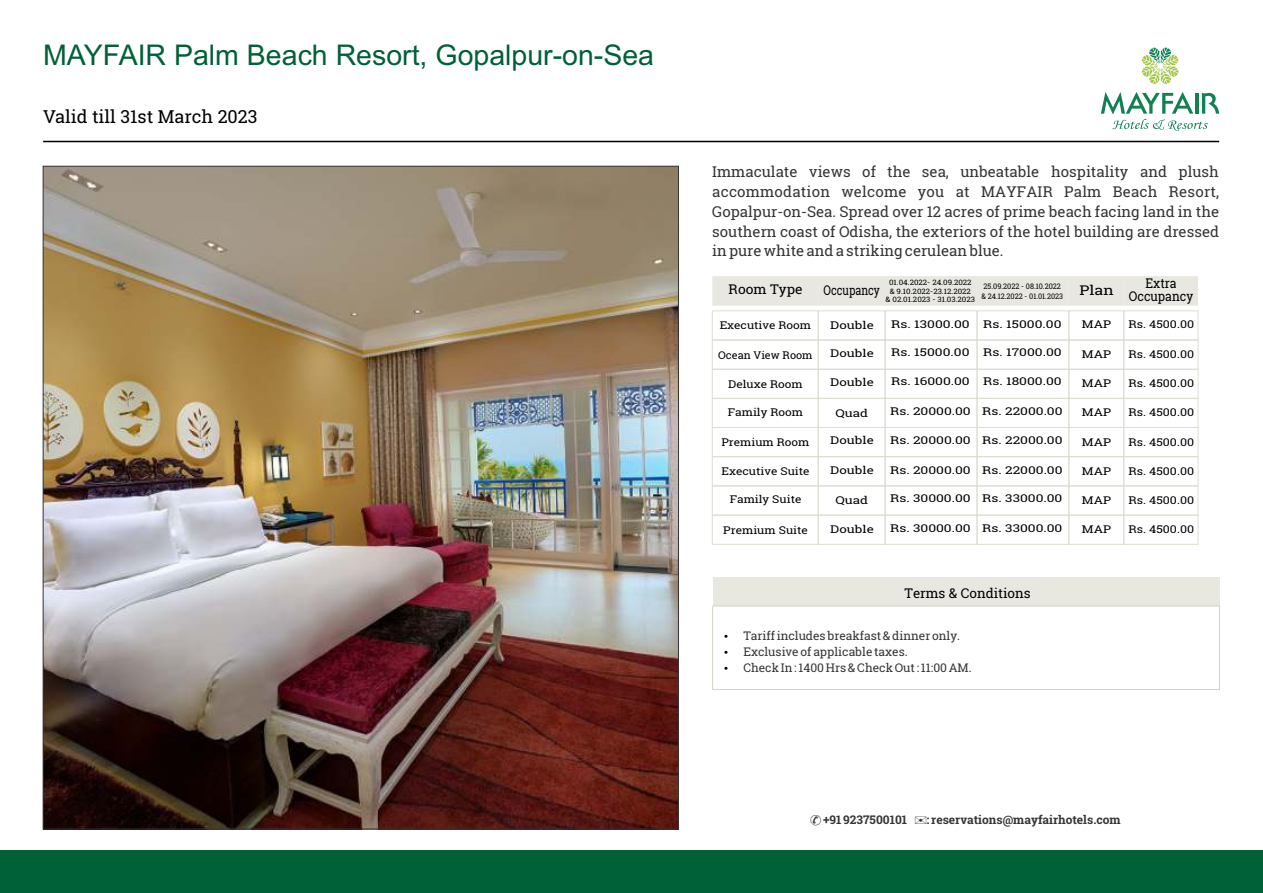
<style>
.page{position:relative;width:1263px;height:893px;background:#fff}
.page>*{position:absolute;margin:0;border:0;box-sizing:border-box;transform-origin:0 0}
.t1{font:28.5px "Arial";color:#006038}
.t2{font:18px "Roboto Slab";color:#000}
.t3{font:15px/19.8px "Roboto Slab";color:#373435;text-align:justify}
.t4{font:13.5px "Roboto Slab";color:#000}
.t5{font:13.5px/13.5px "Roboto Slab";color:#000;text-align:center;scale:.9 1}
.t6{font:13.5px "Roboto Slab";color:#000;scale:.79 1}
.t7{font:13.5px "Roboto Slab";color:#000;scale:1.18 1}
.t8{font:12px/15.9px "Roboto Slab";color:#373435}
.t9{font:700 12px "Roboto Slab";color:#373435}
.t10{font:10.8px "Roboto Slab";color:#000;scale:1.27 1}
.t11{font:10.8px "Roboto Slab";color:#000;scale:1.11 1}
.t12{font:10.8px "Roboto Slab";color:#000;scale:1.15 1}
.t13{font:10.8px "Roboto Slab";color:#000;scale:1.23 1}
.t14{font:10.8px "Roboto Slab";color:#000;scale:1.18 1}
.t15{font:10.8px "Roboto Slab";color:#000}
.t16{font:7.65px/10.1px "Roboto Slab";color:#000;scale:.95 1}
.t17{font:7.5px/8.4px "Roboto Slab";color:#000;text-align:center;scale:1.06 1}
</style>
<div class="page">
<div style="left:1px;top:850px;width:1262px;height:43px;background:#006038"></div>
<div style="left:713px;top:578px;width:506px;height:28px;background:#e8e8e1"></div>
<hr style="left:712px;top:606px;width:508px;height:1px;background:#d4d1c6">
<hr style="left:712px;top:689px;width:508px;height:1px;background:#d4d1c6">
<hr style="left:712px;top:606px;width:1px;height:83px;background:#d4d1c6">
<hr style="left:1219px;top:606px;width:1px;height:83px;background:#d4d1c6">
<img style="left:45px;top:168px;width:632px;height:659px">
<div style="left:1124px;top:311px;width:74px;height:29px;border:1px solid #deddd2"></div>
<div style="left:1124px;top:340px;width:74px;height:29px;border:1px solid #deddd2"></div>
<div style="left:1124px;top:369px;width:74px;height:30px;border:1px solid #deddd2"></div>
<div style="left:1124px;top:427px;width:74px;height:30px;border:1px solid #deddd2"></div>
<div style="left:1124px;top:486px;width:74px;height:29px;border:1px solid #deddd2"></div>
<div style="left:1124px;top:398px;width:74px;height:30px;border:1px solid #deddd2"></div>
<div style="left:1124px;top:456px;width:74px;height:30px;border:1px solid #deddd2"></div>
<div style="left:1124px;top:515px;width:74px;height:29px;border:1px solid #deddd2"></div>
<div style="left:1069px;top:311px;width:55px;height:29px;border:1px solid #deddd2"></div>
<div style="left:1069px;top:340px;width:55px;height:29px;border:1px solid #deddd2"></div>
<div style="left:1069px;top:369px;width:55px;height:30px;border:1px solid #deddd2"></div>
<div style="left:1069px;top:427px;width:55px;height:30px;border:1px solid #deddd2"></div>
<div style="left:1069px;top:486px;width:55px;height:29px;border:1px solid #deddd2"></div>
<div style="left:1069px;top:398px;width:55px;height:30px;border:1px solid #deddd2"></div>
<div style="left:1069px;top:456px;width:55px;height:30px;border:1px solid #deddd2"></div>
<div style="left:1069px;top:515px;width:55px;height:29px;border:1px solid #deddd2"></div>
<div style="left:885px;top:311px;width:92px;height:29px;border:1px solid #deddd2"></div>
<div style="left:977px;top:311px;width:92px;height:29px;border:1px solid #deddd2"></div>
<div style="left:885px;top:340px;width:92px;height:29px;border:1px solid #deddd2"></div>
<div style="left:977px;top:340px;width:92px;height:29px;border:1px solid #deddd2"></div>
<div style="left:885px;top:369px;width:92px;height:30px;border:1px solid #deddd2"></div>
<div style="left:977px;top:369px;width:92px;height:30px;border:1px solid #deddd2"></div>
<div style="left:885px;top:427px;width:92px;height:30px;border:1px solid #deddd2"></div>
<div style="left:977px;top:427px;width:92px;height:30px;border:1px solid #deddd2"></div>
<div style="left:885px;top:486px;width:92px;height:29px;border:1px solid #deddd2"></div>
<div style="left:977px;top:486px;width:92px;height:29px;border:1px solid #deddd2"></div>
<div style="left:885px;top:398px;width:92px;height:30px;border:1px solid #deddd2"></div>
<div style="left:977px;top:398px;width:92px;height:30px;border:1px solid #deddd2"></div>
<div style="left:885px;top:456px;width:92px;height:30px;border:1px solid #deddd2"></div>
<div style="left:977px;top:456px;width:92px;height:30px;border:1px solid #deddd2"></div>
<div style="left:885px;top:515px;width:92px;height:29px;border:1px solid #deddd2"></div>
<div style="left:977px;top:515px;width:92px;height:29px;border:1px solid #deddd2"></div>
<div style="left:818px;top:311px;width:67px;height:29px;border:1px solid #deddd2"></div>
<div style="left:818px;top:340px;width:67px;height:29px;border:1px solid #deddd2"></div>
<div style="left:818px;top:369px;width:67px;height:30px;border:1px solid #deddd2"></div>
<div style="left:818px;top:427px;width:67px;height:30px;border:1px solid #deddd2"></div>
<div style="left:818px;top:486px;width:67px;height:29px;border:1px solid #deddd2"></div>
<div style="left:818px;top:398px;width:67px;height:30px;border:1px solid #deddd2"></div>
<div style="left:818px;top:456px;width:67px;height:30px;border:1px solid #deddd2"></div>
<div style="left:818px;top:515px;width:67px;height:29px;border:1px solid #deddd2"></div>
<div style="left:712px;top:276px;width:486px;height:30px;background:#e8e8e1"></div>
<div style="left:712px;top:311px;width:106px;height:29px;border:1px solid #deddd2"></div>
<div style="left:712px;top:340px;width:106px;height:29px;border:1px solid #deddd2"></div>
<div style="left:712px;top:369px;width:106px;height:30px;border:1px solid #deddd2"></div>
<div style="left:712px;top:427px;width:106px;height:30px;border:1px solid #deddd2"></div>
<div style="left:712px;top:486px;width:106px;height:29px;border:1px solid #deddd2"></div>
<div style="left:712px;top:398px;width:106px;height:30px;border:1px solid #deddd2"></div>
<div style="left:712px;top:456px;width:106px;height:30px;border:1px solid #deddd2"></div>
<div style="left:712px;top:515px;width:106px;height:29px;border:1px solid #deddd2"></div>
<hr style="left:43px;top:141px;width:1176px;height:1px;background:#000">
<svg style="left:1142px;top:48px;width:36px;height:36px"></svg>
<svg style="left:1101px;top:92px;width:118px;height:39px"></svg>
<h1 class="t1" style="left:43px;top:44px;width:612px">MAYFAIR Palm Beach Resort, Gopalpur-on-Sea</h1>
<p class="t2" style="left:43px;top:104px;width:216px">Valid till 31st March 2023</p>
<p class="t3" style="left:712px;top:161px;width:508px">Immaculate views of the sea, unbeatable hospitality and plush accommodation welcome you at MAYFAIR Palm Beach Resort, Gopalpur-on-Sea. Spread over 12 acres of prime beach facing land in the southern coast of Odisha, the exteriors of the hotel building are dressed in pure white and a striking cerulean blue.</p>
<p class="t17" style="left:885px;top:278px;width:86px">01.04.2022- 24.09.2022<br>&amp; 9.10.2022-23.12.2022<br>&amp; 02.01.2023 - 31.03.2023</p>
<p class="t16" style="left:981px;top:281px;width:88px">25.09.2022 - 08.10.2022 &amp; 24.12.2022 - 01.01.2023</p>
<p class="t4" style="left:729px;top:280px;width:76px">Room Type</p>
<p class="t7" style="left:1079px;top:280px;width:30px">Plan</p>
<p class="t11" style="left:720px;top:318px;width:84px">Executive Room</p>
<p class="t15" style="left:718px;top:347px;width:96px">Ocean View Room</p>
<p class="t11" style="left:728px;top:377px;width:69px">Deluxe Room</p>
<p class="t6" style="left:823px;top:280px;width:73px">Occupancy</p>
<p class="t13" style="left:830px;top:317px;width:37px">Double</p>
<p class="t13" style="left:830px;top:345px;width:37px">Double</p>
<p class="t13" style="left:830px;top:374px;width:37px">Double</p>
<p class="t13" style="left:835px;top:406px;width:28px">Quad</p>
<p class="t10" style="left:891px;top:317px;width:63px">Rs. 13000.00</p>
<p class="t10" style="left:983px;top:317px;width:63px">Rs. 15000.00</p>
<p class="t10" style="left:891px;top:345px;width:63px">Rs. 15000.00</p>
<p class="t10" style="left:983px;top:345px;width:63px">Rs. 17000.00</p>
<p class="t10" style="left:891px;top:374px;width:136px">Rs. 16000.00 Rs. 18000.00</p>
<p class="t14" style="left:1082px;top:317px;width:26px">MAP</p>
<p class="t14" style="left:1082px;top:347px;width:26px">MAP</p>
<p class="t14" style="left:1082px;top:376px;width:26px">MAP</p>
<p class="t10" style="left:890px;top:404px;width:137px">Rs. 20000.00 Rs. 22000.00</p>
<p class="t11" style="left:728px;top:404px;width:69px">Family Room</p>
<p class="t14" style="left:1082px;top:405px;width:26px">MAP</p>
<p class="t5" style="left:1129px;top:276px;width:73px">Extra<br>Occupancy</p>
<p class="t12" style="left:1128px;top:317px;width:59px">Rs. 4500.00</p>
<p class="t12" style="left:1128px;top:347px;width:59px">Rs. 4500.00</p>
<p class="t12" style="left:1128px;top:376px;width:59px">Rs. 4500.00</p>
<p class="t12" style="left:1128px;top:405px;width:59px">Rs. 4500.00</p>
<p class="t11" style="left:721px;top:435px;width:81px">Premium Room</p>
<p class="t11" style="left:721px;top:464px;width:81px">Executive Suite</p>
<p class="t13" style="left:830px;top:433px;width:37px">Double</p>
<p class="t13" style="left:830px;top:463px;width:37px">Double</p>
<p class="t10" style="left:890px;top:432px;width:137px">Rs. 20000.00 Rs. 22000.00</p>
<p class="t10" style="left:890px;top:462px;width:137px">Rs. 20000.00 Rs. 22000.00</p>
<p class="t14" style="left:1082px;top:434px;width:26px">MAP</p>
<p class="t14" style="left:1082px;top:464px;width:26px">MAP</p>
<p class="t12" style="left:1128px;top:434px;width:59px">Rs. 4500.00</p>
<p class="t12" style="left:1128px;top:464px;width:59px">Rs. 4500.00</p>
<p class="t11" style="left:730px;top:492px;width:66px">Family Suite</p>
<p class="t13" style="left:835px;top:493px;width:28px">Quad</p>
<p class="t10" style="left:890px;top:491px;width:137px">Rs. 30000.00 Rs. 33000.00</p>
<p class="t14" style="left:1082px;top:493px;width:26px">MAP</p>
<p class="t12" style="left:1128px;top:493px;width:59px">Rs. 4500.00</p>
<p class="t11" style="left:723px;top:522px;width:78px">Premium Suite</p>
<p class="t13" style="left:830px;top:521px;width:37px">Double</p>
<p class="t10" style="left:890px;top:521px;width:137px">Rs. 30000.00 Rs. 33000.00</p>
<p class="t14" style="left:1082px;top:522px;width:26px">MAP</p>
<p class="t12" style="left:1128px;top:522px;width:59px">Rs. 4500.00</p>
<p class="t4" style="left:904px;top:583px;width:128px">Terms &amp; Conditions</p>
<p class="t8" style="left:743px;top:627px;width:230px">Tariff includes breakfast &amp; dinner only.<br>Exclusive of applicable taxes.<br>Check In : 1400 Hrs &amp; Check Out : 11:00 AM.</p>
<p class="t9" style="left:823px;top:811px;width:86px">+91 9237500101</p>
<p class="t9" style="left:927px;top:811px;width:195px">: reservations@mayfairhotels.com</p>
</div>
